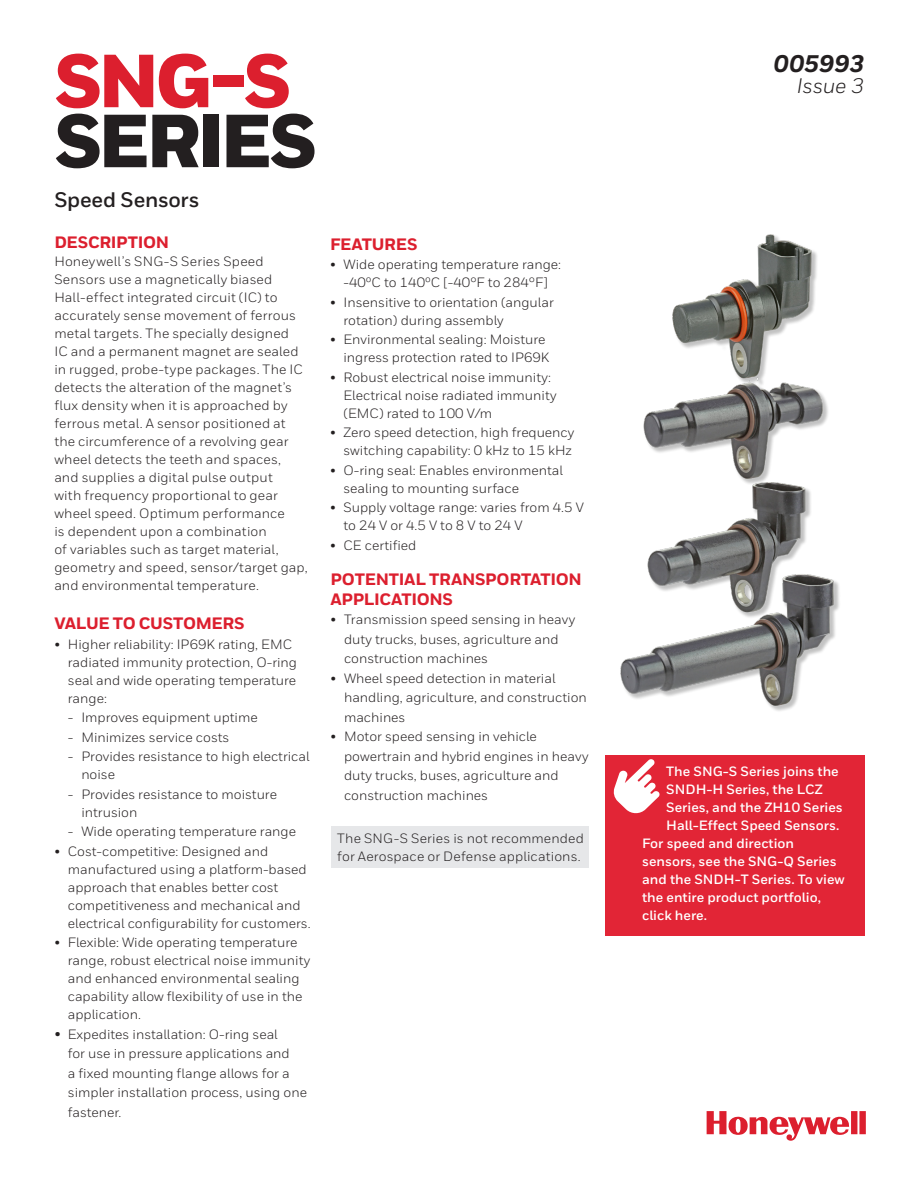
<style>
.page{position:relative;width:918px;height:1188px;background:#fff}
.page>*{position:absolute;margin:0;border:0;box-sizing:border-box;transform-origin:0 0}
._01_Cover__Heading_A{font:900 75px/60px "Honeywell Sans";letter-spacing:-.055em;color:#231f20}
.t1{font:italic 800 24px "Honeywell Sans";letter-spacing:.005em;color:#231f20}
._02_Cover__Subtitle{font:700 21px "Honeywell Sans";letter-spacing:-.015em;color:#231f20}
.t2{font:italic 21px "Honeywell Sans";letter-spacing:-.01em;color:#231f20}
.t3{font:800 16.5px/19.5px "Honeywell Sans";letter-spacing:-.02em;color:#dc1f2e}
.Features_copy{font:13.5px/18px "Honeywell Sans";color:#231f20}
.text_bullets_-_first{font:700 13.5px "Honeywell Sans";color:#fff}
.s1{color:#dc1f2e}
.s2{font-size:15px}
</style>
<div class="page">
<div style="left:605px;top:755px;width:259px;height:181px;background:#e22536"></div>
<svg style="left:614px;top:759px;width:46px;height:54px"></svg>
<svg style="left:707px;top:1111px;width:159px;height:30px"></svg>
<img style="left:620px;top:234px;width:219px;height:477px">
<div style="left:331px;top:826px;width:258px;height:42px;background:#e6e7e9"></div>
<p class="_01_Cover__Heading_A" style="left:54px;top:54px;width:265px"><span class="s1">SNG-S<br></span>SERIES</p>
<p class="_02_Cover__Subtitle" style="left:54px;top:187px;width:147px">Speed Sensors</p>
<p class="t3" style="left:54px;top:233px;width:116px">DESCRIPTION</p>
<p class="Features_copy" style="left:54px;top:253px;width:255px">Honeywell’s SNG-S Series Speed Sensors use a magnetically biased Hall-effect integrated circuit (IC) to accurately sense movement of ferrous metal targets. The specially designed<br>IC and a permanent magnet are sealed in rugged, probe-type packages. The IC detects the alteration of the magnet’s flux density when it is approached by ferrous metal. A sensor positioned at the circumference of a revolving gear wheel detects the teeth and spaces, and supplies a digital pulse output<br>with frequency proportional to gear wheel speed. Optimum performance<br>is dependent upon a combination<br>of variables such as target material, geometry and speed, sensor/target gap, and environmental temperature.</p>
<p class="t3" style="left:54px;top:614px;width:192px">VALUE TO CUSTOMERS</p>
<p class="Features_copy" style="left:68px;top:635px;width:231px;text-indent:-14px">• Higher reliability: IP69K rating, EMC radiated immunity protection, O-ring seal and wide operating temperature range:</p>
<p class="Features_copy" style="left:68px;top:709px;width:191px">- Improves equipment uptime</p>
<p class="Features_copy" style="left:68px;top:728px;width:163px">- Minimizes service costs</p>
<p class="Features_copy" style="left:81px;top:748px;width:230px;text-indent:-14px">- Provides resistance to high electrical noise</p>
<p class="Features_copy" style="left:81px;top:785px;width:197px;text-indent:-14px">- Provides resistance to moisture intrusion</p>
<p class="Features_copy" style="left:68px;top:823px;width:230px">- Wide operating temperature range</p>
<p class="Features_copy" style="left:68px;top:842px;width:244px;text-indent:-14px">• Cost-competitive: Designed and manufactured using a platform-based approach that enables better cost competitiveness and mechanical and electrical configurability for customers.</p>
<p class="Features_copy" style="left:68px;top:934px;width:244px;text-indent:-14px">• Flexible: Wide operating temperature range, robust electrical noise immunity and enhanced environmental sealing capability allow flexibility of use in the application.</p>
<p class="Features_copy" style="left:68px;top:1024px;width:241px;line-height:19.5px;text-indent:-14px"><span class="s2">•</span> Expedites installation: O-ring seal<br>for use in pressure applications and<br>a fixed mounting flange allows for a simpler installation process, using one fastener.</p>
<p class="t3" style="left:330px;top:235px;width:89px">FEATURES</p>
<p class="Features_copy" style="left:330px;top:256px;width:233px;text-align:center">• Wide operating temperature range: -40ºC to 140ºC [-40°F to 284°F]</p>
<p class="Features_copy" style="left:344px;top:293px;width:212px;text-indent:-14px">• Insensitive to orientation (angular rotation) during assembly</p>
<p class="Features_copy" style="left:330px;top:331px;width:221px;text-align:right">• Environmental sealing: Moisture ingress protection rated to IP69K</p>
<p class="Features_copy" style="left:344px;top:368px;width:215px;text-indent:-14px">• Robust electrical noise immunity:<br>Electrical noise radiated immunity (EMC) rated to 100 V/m</p>
<p class="Features_copy" style="left:330px;top:424px;width:246px;text-align:right">• Zero speed detection, high frequency switching capability: 0 kHz to 15 kHz</p>
<p class="Features_copy" style="left:344px;top:461px;width:221px;text-indent:-14px">• O-ring seal: Enables environmental sealing to mounting surface</p>
<p class="Features_copy" style="left:344px;top:499px;width:242px;text-indent:-14px">• Supply voltage range: varies from 4.5 V to 24 V or 4.5 V to 8 V to 24 V</p>
<p class="Features_copy" style="left:330px;top:536px;width:88px">• CE certified</p>
<p class="t3" style="left:331px;top:570px;width:253px">POTENTIAL TRANSPORTATION<br>APPLICATIONS</p>
<p class="Features_copy" style="left:344px;top:610px;width:233px;line-height:19.5px;text-indent:-14px">• Transmission speed sensing in heavy duty trucks, buses, agriculture and construction machines</p>
<p class="Features_copy" style="left:344px;top:669px;width:244px;line-height:19.5px;text-indent:-14px">• Wheel speed detection in material handling, agriculture, and construction machines</p>
<p class="Features_copy" style="left:344px;top:727px;width:246px;line-height:19.5px;text-indent:-14px">• Motor speed sensing in vehicle powertrain and hybrid engines in heavy duty trucks, buses, agriculture and construction machines</p>
<p class="Features_copy" style="left:337px;top:829px;width:248px">The SNG-S Series is not recommended for Aerospace or Defense applications.</p>
<p class="t1" style="left:774px;top:49px;width:92px">005993</p>
<p class="t2" style="left:797px;top:73px;width:69px">Issue 3</p>
<p class="text_bullets_-_first" style="left:666px;top:763px;width:174px">The SNG-S Series joins the</p>
<p class="text_bullets_-_first" style="left:666px;top:781px;width:158px">SNDH-H Series, the LCZ</p>
<p class="text_bullets_-_first" style="left:666px;top:799px;width:178px">Series, and the ZH10 Series</p>
<p class="text_bullets_-_first" style="left:666px;top:817px;width:175px">Hall-Effect Speed Sensors.</p>
<p class="text_bullets_-_first" style="left:642px;top:835px;width:154px">For speed and direction</p>
<p class="text_bullets_-_first" style="left:642px;top:853px;width:196px">sensors, see the SNG-Q Series</p>
<p class="text_bullets_-_first" style="left:642px;top:871px;width:204px">and the SNDH-T Series. To view</p>
<p class="text_bullets_-_first" style="left:642px;top:889px;width:180px">the entire product portfolio,</p>
<p class="text_bullets_-_first" style="left:642px;top:907px;width:66px">click here.</p>
</div>
